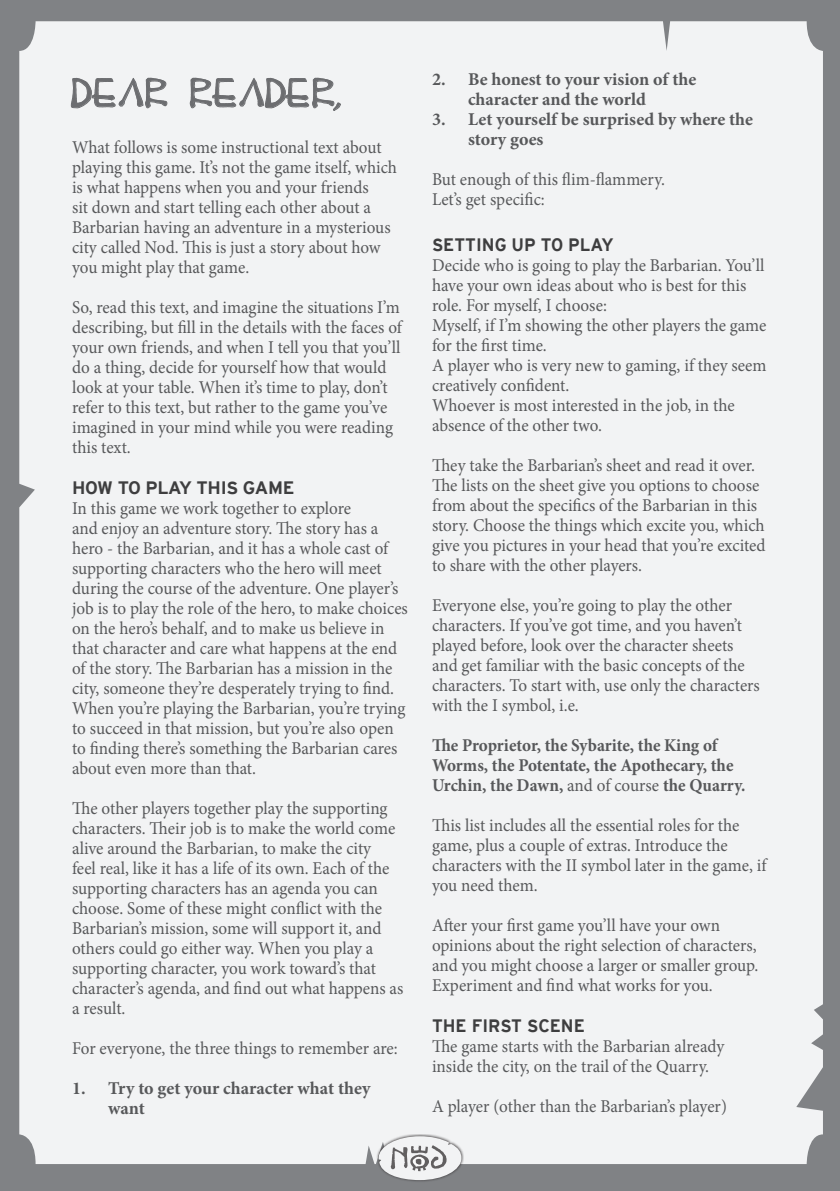
<style>
.page{position:relative;width:840px;height:1191px;background:#fff}
.page>*{position:absolute;margin:0;border:0;box-sizing:border-box;transform-origin:0 0}
.t1{font:42px "Epistolar";color:#6c6d70}
.Body_Copy{font:18px/20px "Minion Pro";letter-spacing:-.005em;color:#57585a;scale:.95 1}
.Body_Copy-2{font:700 18px/20px "Minion Pro";color:#57585a}
.Body_Copy-3{font:700 18px/20px "Minion Pro";color:#57585a;scale:.95 1}
.Sub_title{font:700 18px "Interstate Mono";color:#3e3e3f;scale:.95 1}
.Sub_title-2{font:700 18px "Interstate Mono";letter-spacing:-.02em;color:#3e3e3f}
.s1{font-weight:400}
</style>
<div class="page">
<div style="left:0;top:0;width:839px;height:1191px;background:#808285"></div>
<div style="left:19px;top:21px;width:803px;height:1143px;background:#f2f3f4"></div>
<div style="left:375px;top:1133px;width:88px;height:49px;background:#231f20;opacity:.75"></div>
<svg style="left:378px;top:1136px;width:83px;height:44px;background:#cdcdce"></svg>
<svg style="left:70px;top:76px;width:98px;height:33px;background:#dadbdc"></svg>
<svg style="left:189px;top:76px;width:152px;height:35px;background:#dadbdd"></svg>
<p class="t1" style="left:72px;top:67px;width:274px">DEAR READER,</p>
<p class="Body_Copy" style="left:72px;top:137px;width:343px">What follows is some instructional text about playing this game. It’s not the game itself, which is what happens when you and your friends<br>sit down and start telling each other about a Barbarian having an adventure in a mysterious city called Nod. This is just a story about how you might play that game.</p>
<p class="Body_Copy" style="left:72px;top:297px;width:348px">So, read this text, and imagine the situations I’m describing, but fill in the details with the faces of your own friends, and when I tell you that you’ll do a thing, decide for yourself how that would look at your table. When it’s time to play, don’t refer to this text, but rather to the game you’ve imagined in your mind while you were reading this text.</p>
<p class="Sub_title-2" style="left:72px;top:477px;width:224px">HOW TO PLAY THIS GAME</p>
<p class="Body_Copy" style="left:72px;top:498px;width:355px">In this game we work together to explore<br>and enjoy an adventure story. The story has a hero - the Barbarian, and it has a whole cast of supporting characters who the hero will meet during the course of the adventure. One player’s job is to play the role of the hero, to make choices on the hero’s behalf, and to make us believe in that character and care what happens at the end of the story. The Barbarian has a mission in the city, someone they’re desperately trying to find.<br>When you’re playing the Barbarian, you’re trying to succeed in that mission, but you’re also open to finding there’s something the Barbarian cares about even more than that.</p>
<p class="Body_Copy" style="left:72px;top:798px;width:350px">The other players together play the supporting characters. Their job is to make the world come alive around the Barbarian, to make the city<br>feel real, like it has a life of its own. Each of the supporting characters has an agenda you can choose. Some of these might conflict with the Barbarian’s mission, some will support it, and others could go either way. When you play a supporting character, you work toward’s that character’s agenda, and find out what happens as a result.</p>
<p class="Body_Copy" style="left:72px;top:1038px;width:344px">For everyone, the three things to remember are:</p>
<p class="Body_Copy-2" style="left:108px;top:1078px;width:264px;text-indent:-36px">1. Try to get your character what they want</p>
<p class="Body_Copy-2" style="left:468px;top:69px;width:229px;text-indent:-36px">2. Be honest to your vision of the character and the world</p>
<p class="Body_Copy-2" style="left:468px;top:109px;width:286px;text-indent:-36px">3. Let yourself be surprised by where the story goes</p>
<p class="Body_Copy" style="left:432px;top:169px;width:246px">But enough of this flim-flammery.<br>Let’s get specific:</p>
<p class="Sub_title" style="left:432px;top:234px;width:192px">SETTING UP TO PLAY</p>
<p class="Body_Copy" style="left:432px;top:255px;width:351px">Decide who is going to play the Barbarian. You’ll have your own ideas about who is best for this role. For myself, I choose:</p>
<p class="Body_Copy" style="left:432px;top:315px;width:353px">Myself, if I’m showing the other players the game for the first time.</p>
<p class="Body_Copy" style="left:432px;top:355px;width:353px">A player who is very new to gaming, if they seem creatively confident.</p>
<p class="Body_Copy" style="left:432px;top:395px;width:320px">Whoever is most interested in the job, in the absence of the other two.</p>
<p class="Body_Copy" style="left:432px;top:455px;width:352px">They take the Barbarian’s sheet and read it over.<br>The lists on the sheet give you options to choose from about the specifics of the Barbarian in this story. Choose the things which excite you, which give you pictures in your head that you’re excited to share with the other players.</p>
<p class="Body_Copy" style="left:432px;top:595px;width:346px">Everyone else, you’re going to play the other characters. If you’ve got time, and you haven’t played before, look over the character sheets and get familiar with the basic concepts of the characters. To start with, use only the characters with the I symbol, i.e.</p>
<p class="Body_Copy-3" style="left:432px;top:735px;width:331px">The Proprietor, the Sybarite, the King of<br>Worms, the Potentate, the Apothecary, the<br>Urchin, the Dawn, <span class="s1">and of course</span> the Quarry.</p>
<p class="Body_Copy" style="left:432px;top:815px;width:353px">This list includes all the essential roles for the game, plus a couple of extras. Introduce the characters with the II symbol later in the game, if you need them.</p>
<p class="Body_Copy" style="left:432px;top:915px;width:345px">After your first game you’ll have your own opinions about the right selection of characters, and you might choose a larger or smaller group.<br>Experiment and find what works for you.</p>
<p class="Sub_title" style="left:432px;top:1015px;width:162px">THE FIRST SCENE</p>
<p class="Body_Copy" style="left:432px;top:1036px;width:309px">The game starts with the Barbarian already inside the city, on the trail of the Quarry.</p>
<p class="Body_Copy" style="left:432px;top:1096px;width:312px">A player (other than the Barbarian’s player)</p>
</div>
